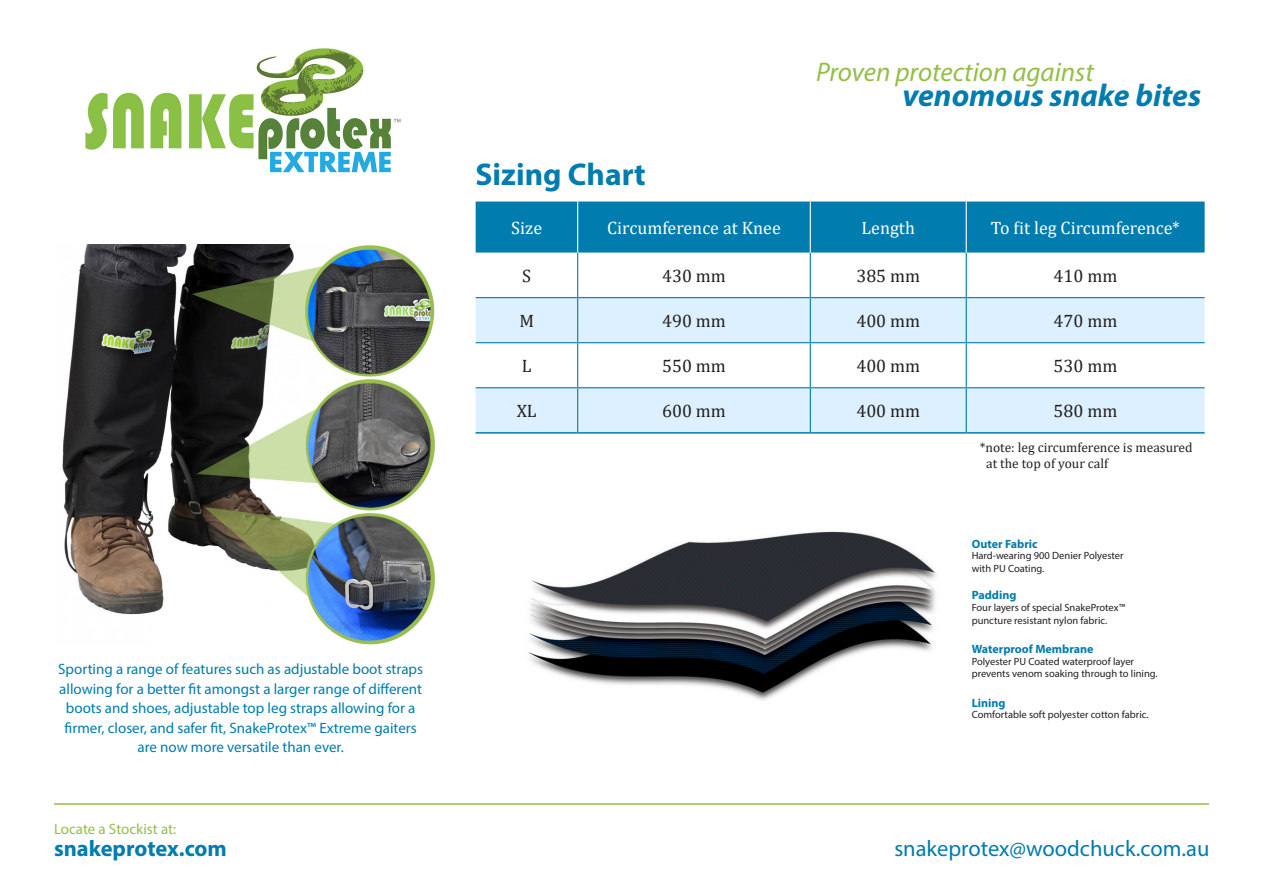
<style>
.page{position:relative;width:1263px;height:893px;background:#fff}
.page>*{position:absolute;margin:0;border:0;box-sizing:border-box;transform-origin:0 0}
.t1{font:italic 700 31.5px "Myriad Pro";color:#007cae}
.t2{font:700 31.5px "Myriad Pro";color:#007cae}
.t3{font:italic 27px "Myriad Pro";color:#94be47}
.t4{font:22.5px "Myriad Pro";color:#007cae}
.t5{font:700 22.5px "Myriad Pro";color:#007cae}
.t6{font:18px "Cambria";color:#231f20}
.t7{font:18px "Cambria";color:#fff}
.t8{font:15px/19.5px "Myriad Pro";color:#007cae;text-align:center}
.t9{font:15px "Myriad Pro";color:#94be47}
.t10{font:13.5px/16.2px "Cambria";color:#231f20}
.t11{font:700 12px "Myriad Pro";color:#007cae}
.t12{font:10.5px/12.6px "Myriad Pro";color:#231f20}
</style>
<div class="page">
<img style="left:85px;top:48px;width:316px;height:125px">
<img style="left:62px;top:245px;width:373px;height:400px">
<img style="left:528px;top:531px;width:408px;height:169px">
<div style="left:476px;top:202px;width:728px;height:51px;background:#007cae"></div>
<svg style="left:476px;top:298px;width:728px;height:134px;fill:#ddf0ff"></svg>
<hr style="left:577px;top:253px;width:1px;height:44px;background:#007cae">
<hr style="left:810px;top:253px;width:1px;height:44px;background:#007cae">
<hr style="left:966px;top:253px;width:1px;height:44px;background:#007cae">
<hr style="left:476px;top:297px;width:102px;height:1px;background:#007cae">
<hr style="left:578px;top:297px;width:232px;height:1px;background:#007cae">
<hr style="left:577px;top:298px;width:1px;height:44px;background:#007cae">
<hr style="left:810px;top:297px;width:156px;height:1px;background:#007cae">
<hr style="left:810px;top:298px;width:1px;height:44px;background:#007cae">
<hr style="left:966px;top:297px;width:238px;height:1px;background:#007cae">
<hr style="left:966px;top:298px;width:1px;height:44px;background:#007cae">
<hr style="left:476px;top:342px;width:102px;height:1px;background:#007cae">
<hr style="left:578px;top:342px;width:232px;height:1px;background:#007cae">
<hr style="left:577px;top:343px;width:1px;height:44px;background:#007cae">
<hr style="left:810px;top:342px;width:156px;height:1px;background:#007cae">
<hr style="left:810px;top:343px;width:1px;height:44px;background:#007cae">
<hr style="left:966px;top:342px;width:238px;height:1px;background:#007cae">
<hr style="left:966px;top:343px;width:1px;height:44px;background:#007cae">
<hr style="left:577px;top:202px;width:1px;height:51px;background:#fff">
<hr style="left:810px;top:202px;width:1px;height:51px;background:#fff">
<hr style="left:966px;top:202px;width:1px;height:51px;background:#fff">
<hr style="left:476px;top:387px;width:102px;height:1px;background:#007cae">
<hr style="left:578px;top:387px;width:232px;height:1px;background:#007cae">
<hr style="left:577px;top:388px;width:1px;height:44px;background:#007cae">
<hr style="left:810px;top:387px;width:156px;height:1px;background:#007cae">
<hr style="left:810px;top:388px;width:1px;height:44px;background:#007cae">
<hr style="left:966px;top:387px;width:238px;height:1px;background:#007cae">
<hr style="left:966px;top:388px;width:1px;height:44px;background:#007cae">
<hr style="left:476px;top:432px;width:102px;height:2px;background:#007cae">
<hr style="left:578px;top:432px;width:232px;height:2px;background:#007cae">
<hr style="left:810px;top:432px;width:156px;height:2px;background:#007cae">
<hr style="left:966px;top:432px;width:238px;height:2px;background:#007cae">
<hr style="left:54px;top:803px;width:1155px;height:2px;background:#94be47">
<p class="t2" style="left:476px;top:154px;width:172px">Sizing Chart</p>
<p class="t3" style="left:816px;top:55px;width:279px">Proven protection against</p>
<p class="t1" style="left:902px;top:75px;width:300px">venomous snake bites</p>
<p class="t7" style="left:511px;top:217px;width:32px">Size</p>
<p class="t7" style="left:607px;top:217px;width:175px">Circumference at Knee</p>
<p class="t7" style="left:861px;top:217px;width:55px">Length</p>
<p class="t7" style="left:991px;top:217px;width:191px">To fit leg Circumference*</p>
<p class="t6" style="left:522px;top:265px;width:10px">S</p>
<p class="t6" style="left:662px;top:265px;width:65px">430 mm</p>
<p class="t6" style="left:856px;top:265px;width:65px">385 mm</p>
<p class="t6" style="left:1053px;top:265px;width:65px">410 mm</p>
<p class="t6" style="left:519px;top:310px;width:16px">M</p>
<p class="t6" style="left:662px;top:310px;width:65px">490 mm</p>
<p class="t6" style="left:856px;top:310px;width:65px">400 mm</p>
<p class="t6" style="left:1053px;top:310px;width:65px">470 mm</p>
<p class="t6" style="left:522px;top:355px;width:11px">L</p>
<p class="t6" style="left:662px;top:355px;width:65px">550 mm</p>
<p class="t6" style="left:856px;top:355px;width:65px">400 mm</p>
<p class="t6" style="left:1053px;top:355px;width:65px">530 mm</p>
<p class="t6" style="left:517px;top:401px;width:21px">XL</p>
<p class="t6" style="left:662px;top:401px;width:65px">600 mm</p>
<p class="t6" style="left:856px;top:401px;width:65px">400 mm</p>
<p class="t6" style="left:1053px;top:401px;width:65px">580 mm</p>
<p class="t10" style="left:986px;top:439px;width:208px;text-indent:-6px">*note: leg circumference is measured at the top of your calf</p>
<p class="t8" style="left:58px;top:659px;width:366px">Sporting a range of features such as adjustable boot straps allowing for a better fit amongst a larger range of different boots and shoes, adjustable top leg straps allowing for a firmer, closer, and safer fit, SnakeProtex™ Extreme gaiters are now more versatile than ever.</p>
<p class="t9" style="left:54px;top:820px;width:124px">Locate a Stockist at:</p>
<p class="t11" style="left:972px;top:536px;width:67px">Outer Fabric</p>
<p class="t12" style="left:972px;top:549px;width:153px">Hard-wearing 900 Denier Polyester with PU Coating.</p>
<p class="t12" style="left:972px;top:601px;width:155px">Four layers of special SnakeProtex™ puncture resistant nylon fabric.</p>
<p class="t12" style="left:972px;top:655px;width:188px">Polyester PU Coated waterproof layer prevents venom soaking through to lining.</p>
<p class="t12" style="left:972px;top:708px;width:178px">Comfortable soft polyester cotton fabric.</p>
<p class="t11" style="left:972px;top:588px;width:46px">Padding</p>
<p class="t11" style="left:972px;top:641px;width:123px">Waterproof Membrane</p>
<p class="t11" style="left:972px;top:695px;width:35px">Lining</p>
<p class="t5" style="left:54px;top:834px;width:174px">snakeprotex.com</p>
<p class="t4" style="left:894px;top:835px;width:317px">snakeprotex@woodchuck.com.au</p>
</div>
